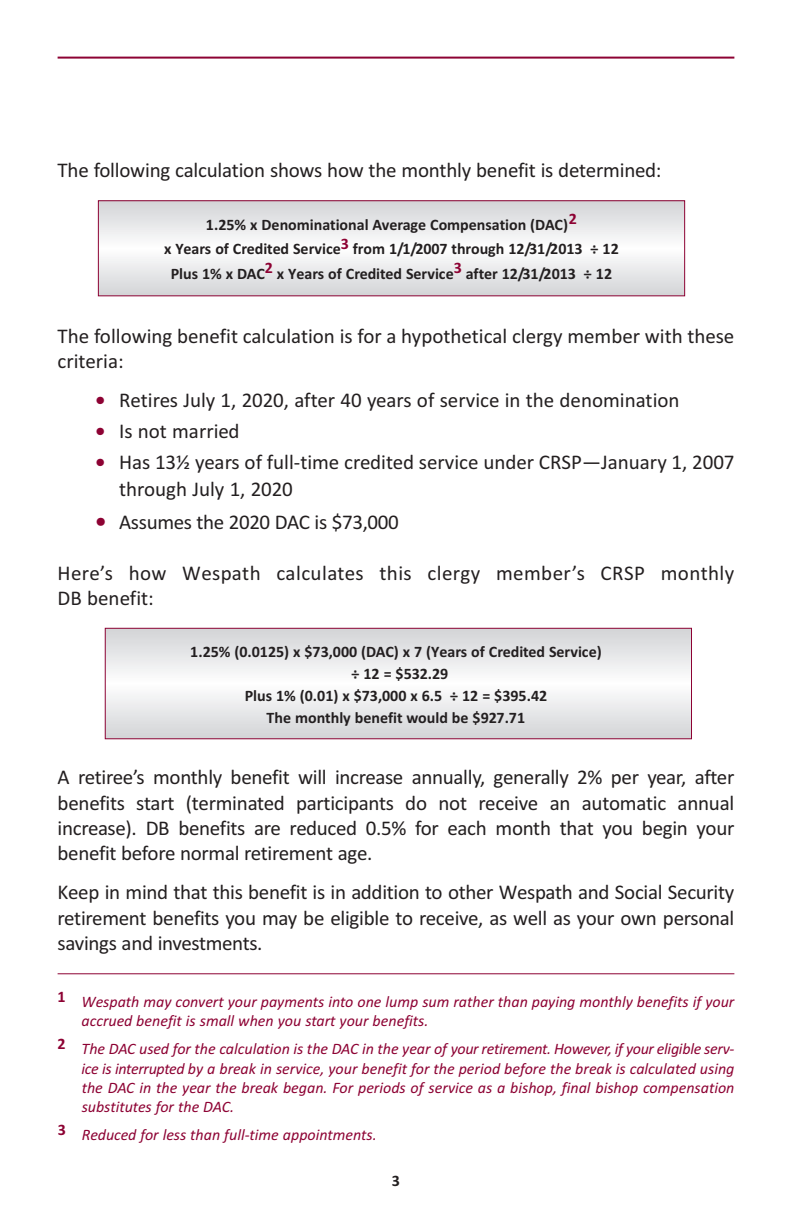
<style>
.page{position:relative;width:792px;height:1224px;background:#fff}
.page>*{position:absolute;margin:0;border:0;box-sizing:border-box;transform-origin:0 0}
.t1{font:21px/25.2px "Calibri";letter-spacing:-.005em;color:#231f20;text-align:justify}
.t2{font:21px/25.2px "Calibri";letter-spacing:.02em;color:#231f20}
.t3{font:italic 16px/19.2px "Calibri";color:#8d0233}
.t4{font:700 16px/22px "Calibri";color:#231f20;text-align:center}
.s1{font-weight:700;color:#8d0233}
.s2{font-weight:700;font-size:23px;color:#8d0233}
</style>
<div class="page">
<svg style="left:107px;top:630px;width:583px;height:107px"></svg>
<div style="left:105px;top:628px;width:587px;height:111px;border:1px solid #8d0233"></div>
<svg style="left:100px;top:202px;width:583px;height:92px"></svg>
<div style="left:98px;top:200px;width:587px;height:96px;border:1px solid #8d0233"></div>
<hr style="left:58px;top:57px;width:676px;height:2px;background:#8d0233">
<hr style="left:58px;top:973px;width:676px;height:1px;background:#8d0233">
<p class="t1" style="left:58px;top:157px;width:605px">The following calculation shows how the monthly benefit is determined:</p>
<p class="t4" style="left:164px;top:212px;width:456px;line-height:24.4px">1.25% x Denominational Average Compensation (DAC)<sup>2<br></sup>x Years of Credited Service<sup>3</sup> from 1/1/2007 through 12/31/2013 ÷ 12<br>Plus 1% x DAC<sup>2</sup> x Years of Credited Service<sup>3</sup> after 12/31/2013 ÷ 12</p>
<p class="t1" style="left:58px;top:323px;width:678px">The following benefit calculation is for a hypothetical clergy member with these criteria:</p>
<p class="t1" style="left:95px;top:388px;width:586px"><span class="s1">•</span> Retires July 1, 2020, after 40 years of service in the denomination</p>
<p class="t1" style="left:95px;top:418px;width:146px"><span class="s1">•</span> Is not married</p>
<p class="t1" style="left:119px;top:449px;width:617px;line-height:26.8px;text-indent:-24px"><span class="s1">•</span> Has 13½ years of full-time credited service under CRSP—January 1, 2007 through July 1, 2020</p>
<p class="t1" style="left:95px;top:510px;width:305px"><span class="s2">•</span> Assumes the 2020 DAC is $73,000</p>
<p class="t2" style="left:58px;top:560px;width:678px">Here’s how Wespath calculates this clergy member’s CRSP monthly<br>DB benefit:</p>
<p class="t4" style="left:190px;top:641px;width:413px">1.25% (0.0125) x $73,000 (DAC) x 7 (Years of Credited Service) ÷ 12 = $532.29<br>Plus 1% (0.01) x $73,000 x 6.5 ÷ 12 = $395.42<br>The monthly benefit would be $927.71</p>
<p class="t1" style="left:58px;top:765px;width:678px">A retiree’s monthly benefit will increase annually, generally 2% per year, after benefits start (terminated participants do not receive an automatic annual increase). DB benefits are reduced 0.5% for each month that you begin your benefit before normal retirement age.</p>
<p class="t1" style="left:58px;top:880px;width:678px">Keep in mind that this benefit is in addition to other Wespath and Social Security retirement benefits you may be eligible to receive, as well as your own personal savings and investments.</p>
<p class="t3" style="left:82px;top:992px;width:654px;text-indent:-24px"><sup>1</sup> Wespath may convert your payments into one lump sum rather than paying monthly benefits if your accrued benefit is small when you start your benefits.</p>
<p class="t3" style="left:82px;top:1039px;width:654px;text-align:justify;text-indent:-24px"><sup>2</sup> The DAC used for the calculation is the DAC in the year of your retirement. However, if your eligible serv&shy;ice is interrupted by a break in service, your benefit for the period before the break is calculated using the DAC in the year the break began. For periods of service as a bishop, final bishop compensation substitutes for the DAC.</p>
<p class="t3" style="left:58px;top:1125px;width:321px"><sup>3</sup> Reduced for less than full-time appointments.</p>
<p class="t4" style="left:392px;top:1170px;width:10px">3</p>
</div>
